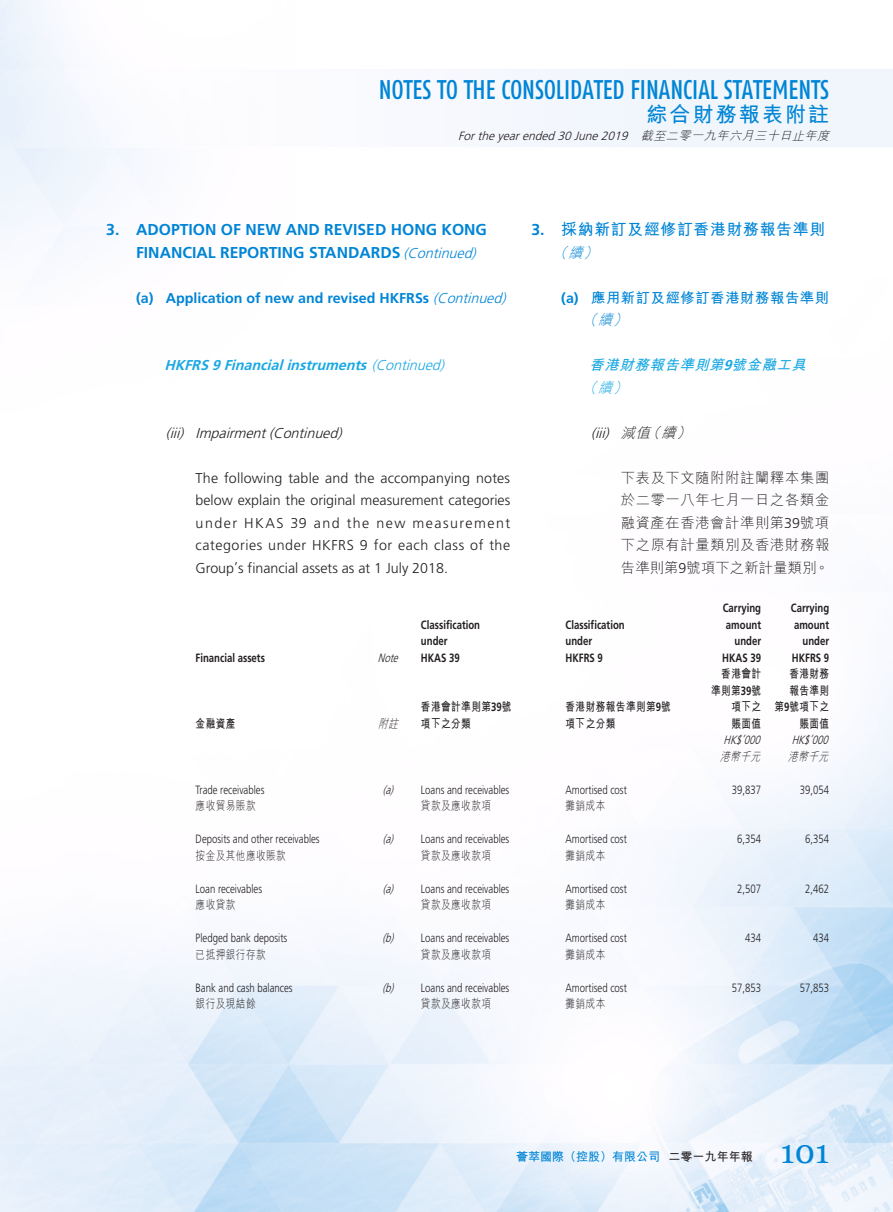
<style>
.page{position:relative;width:893px;height:1212px;background:#fff}
.page>*{position:absolute;margin:0;border:0;box-sizing:border-box;transform-origin:0 0}
.t1{font:33px "Georgia";color:#0085d6}
.t2{font:500 27px "Fago Co Lf";color:#0085d6;scale:.9 1}
.t3{font:700 21px "M Hei HK";letter-spacing:.1em;color:#0085d6}
.Heading_1{font:700 15.75px/22.5px "Frutiger LT Std";color:#0085d6}
.C_Heading_1{font:700 15.75px "M Hei HK";letter-spacing:.05em;color:#0085d6}
.Body_Text{font:300 14.25px/22.5px "Frutiger LT Std";color:#231f20;text-align:justify}
.C_Body_Text{font:300 14.25px/22.5px "M Hei HK";letter-spacing:.045em;color:#231f20;text-align:justify}
.Heading_2{font:700 14.25px "Frutiger LT Std";color:#0085d6}
.Heading_3{font:italic 700 14.25px "Frutiger LT Std";color:#19a8e3}
.Heading_4{font:italic 300 14.25px "Frutiger LT Std";color:#231f20}
.C_Heading_2{font:700 14.25px/22.5px "M Hei HK";letter-spacing:.045em;color:#0085d6}
.C_Heading_3{font:italic 700 14.25px/22.5px "M Hei HK";color:#19a8e3}
.C_Heading_4{font:italic 300 14.25px "Frutiger LT Std";color:#231f20}
.C_Heading_1-2{font:italic 300 14.25px "M Hei HK";color:#0085d6}
.Body_Text-2{font:300 12px "Frutiger LT Std";color:#231f20;scale:.8 1}
.Body_Text-3{font:700 12px "Frutiger LT Std";color:#231f20;scale:.8 1}
.Body_Text-4{font:300 12px "M Hei HK";letter-spacing:.05em;color:#231f20;scale:.8 1}
.Body_Text-5{font:700 12px "M Hei HK";letter-spacing:.05em;color:#231f20;scale:.8 1}
.Body_Text-6{font:italic 300 12px "Frutiger LT Std";color:#231f20}
.Body_Text-7{font:italic 300 12px "Frutiger LT Std";color:#231f20;scale:.8 1}
.t4{font:700 12px "M Hei HK";color:#0085d6}
.Body_Text-8{font:italic 300 12px "M Hei HK";color:#231f20;scale:.8 1}
.s1{font-family:"M Hei HK"}
.s2{font-weight:300;font-style:italic;font-size:14.25px}
.s3{font-weight:300;font-style:italic}
.s4{font-weight:300}
.s5{font-family:"Frutiger LT Std"}
.s6{color:#231f20}
</style>
<div class="page">
<img style="left:0;top:0;width:893px;height:1212px">
<h2 class="t2" style="left:379px;top:74px;width:502px">NOTES TO THE CONSOLIDATED FINANCIAL STATEMENTS</h2>
<h3 class="t3" style="left:646px;top:99px;width:184px">綜合財務報表附註</h3>
<p class="Body_Text-6" style="left:458px;top:129px;width:376px">Fortheyearended30June2019 <span class="s1">截至二零一九年六月三十日止年度</span></p>
<p class="Heading_1" style="left:136px;top:219px;width:352px;text-indent:-30px">3. ADOPTION OF NEW AND REVISED HONG KONG<br>FINANCIAL REPORTING STANDARDS <span class="s2">(Continued)</span></p>
<p class="Heading_2" style="left:136px;top:289px;width:375px">(a) Application of new and revised HKFRSs <span class="s3">(Continued)</span></p>
<p class="Heading_3" style="left:164px;top:357px;width:285px">HKFRS9Financialinstruments <span class="s4">(Continued)</span></p>
<p class="Heading_4" style="left:166px;top:425px;width:181px">(iii) Impairment(Continued)</p>
<p class="Body_Text" style="left:196px;top:467px;width:316px">The following table and the accompanying notes below explain the original measurement categories under HKAS 39 and the new measurement categories under HKFRS 9 for each class of the Group’s financial assets as at 1 July 2018.</p>
<p class="Body_Text-3" style="left:196px;top:650px;width:88px">Financial assets</p>
<p class="Body_Text-7" style="left:378px;top:651px;width:31px">Note</p>
<p class="Body_Text-5" style="left:196px;top:714px;width:51px">金融資產</p>
<p class="Body_Text-8" style="left:378px;top:717px;width:30px">附註</p>
<p class="Body_Text-3" style="left:421px;top:617px;width:76px">Classification</p>
<p class="Body_Text-3" style="left:421px;top:634px;width:35px">under</p>
<p class="Body_Text-3" style="left:421px;top:650px;width:50px">HKAS 39</p>
<p class="Body_Text-5" style="left:421px;top:698px;width:114px">香港會計準則第<span class="s5">39</span>號</p>
<p class="Body_Text-5" style="left:421px;top:714px;width:64px">項下之分類</p>
<p class="C_Heading_1" style="left:531px;top:218px;width:295px"><span class="s5">3.</span> 採納新訂及經修訂香港財務報告準則</p>
<p class="C_Heading_1-2" style="left:553px;top:245px;width:50px">（續）</p>
<p class="C_Heading_2" style="left:582px;top:285px;width:248px;text-indent:-21px"><span class="s5">(a)</span> 應用新訂及經修訂香港財務報告準則<span class="s3">（續）</span></p>
<p class="C_Heading_3" style="left:582px;top:352px;width:229px;text-indent:7px">香港財務報告準則第<span class="s5">9</span>號金融工具<span class="s4">（續）</span></p>
<p class="C_Heading_4" style="left:591px;top:425px;width:105px">(iii) <span class="s1">減值（續）</span></p>
<p class="C_Body_Text" style="left:621px;top:466px;width:210px">下表及下文隨附附註闡釋本集團於二零一八年七月一日之各類金融資產在香港會計準則第<span class="s5">39</span>號項下之原有計量類別及香港財務報告準則第<span class="s5">9</span>號項下之新計量類別。</p>
<p class="Body_Text-3" style="left:566px;top:617px;width:76px">Classification</p>
<p class="Body_Text-3" style="left:566px;top:634px;width:35px">under</p>
<p class="Body_Text-3" style="left:566px;top:650px;width:48px">HKFRS 9</p>
<p class="Body_Text-5" style="left:566px;top:698px;width:133px">香港財務報告準則第<span class="s5">9</span>號</p>
<p class="Body_Text-5" style="left:566px;top:714px;width:64px">項下之分類</p>
<p class="Body_Text-3" style="left:723px;top:601px;width:50px">Carrying</p>
<p class="Body_Text-3" style="left:726px;top:617px;width:46px">amount</p>
<p class="Body_Text-3" style="left:734px;top:634px;width:35px">under</p>
<p class="Body_Text-3" style="left:722px;top:650px;width:50px">HKAS 39</p>
<p class="Body_Text-5" style="left:721px;top:665px;width:51px">香港會計</p>
<p class="Body_Text-5" style="left:711px;top:681px;width:64px">準則第<span class="s5">39</span>號</p>
<p class="Body_Text-5" style="left:731px;top:698px;width:39px">項下之</p>
<p class="Body_Text-5" style="left:731px;top:714px;width:39px">賬面值</p>
<p class="Body_Text-3" style="left:791px;top:601px;width:50px">Carrying</p>
<p class="Body_Text-3" style="left:794px;top:617px;width:46px">amount</p>
<p class="Body_Text-3" style="left:802px;top:634px;width:35px">under</p>
<p class="Body_Text-3" style="left:792px;top:650px;width:48px">HKFRS 9</p>
<p class="Body_Text-5" style="left:789px;top:665px;width:51px">香港財務</p>
<p class="Body_Text-5" style="left:789px;top:681px;width:51px">報告準則</p>
<p class="Body_Text-5" style="left:774px;top:698px;width:70px">第<span class="s5">9</span>號項下之</p>
<p class="Body_Text-5" style="left:799px;top:714px;width:39px">賬面值</p>
<p class="Body_Text-7" style="left:724px;top:733px;width:52px">HK$’000</p>
<p class="Body_Text-7" style="left:792px;top:733px;width:52px">HK$’000</p>
<p class="Body_Text-8" style="left:720px;top:750px;width:55px">港幣千元</p>
<p class="Body_Text-8" style="left:788px;top:750px;width:55px">港幣千元</p>
<p class="Body_Text-2" style="left:196px;top:783px;width:88px">Trade receivables</p>
<p class="Body_Text-7" style="left:383px;top:783px;width:19px">(a)</p>
<p class="Body_Text-2" style="left:421px;top:783px;width:112px">Loans and receivables</p>
<p class="Body_Text-2" style="left:566px;top:783px;width:78px">Amortised cost</p>
<p class="Body_Text-2" style="left:732px;top:783px;width:38px">39,837</p>
<p class="Body_Text-2" style="left:800px;top:783px;width:38px">39,054</p>
<p class="Body_Text-4" style="left:196px;top:799px;width:77px">應收貿易賬款</p>
<p class="Body_Text-4" style="left:421px;top:799px;width:89px">貸款及應收款項</p>
<p class="Body_Text-4" style="left:566px;top:799px;width:51px">攤銷成本</p>
<p class="Body_Text-2" style="left:196px;top:832px;width:157px">Deposits and other receivables</p>
<p class="Body_Text-7" style="left:383px;top:832px;width:19px">(a)</p>
<p class="Body_Text-2" style="left:421px;top:832px;width:112px">Loans and receivables</p>
<p class="Body_Text-2" style="left:566px;top:832px;width:78px">Amortised cost</p>
<p class="Body_Text-2" style="left:737px;top:832px;width:32px">6,354</p>
<p class="Body_Text-2" style="left:805px;top:832px;width:32px">6,354</p>
<p class="Body_Text-4" style="left:196px;top:849px;width:114px">按金及其他應收賬款</p>
<p class="Body_Text-4" style="left:421px;top:849px;width:89px">貸款及應收款項</p>
<p class="Body_Text-4" style="left:566px;top:849px;width:51px">攤銷成本</p>
<p class="Body_Text-2" style="left:196px;top:882px;width:85px">Loan receivables</p>
<p class="Body_Text-7" style="left:383px;top:882px;width:19px">(a)</p>
<p class="Body_Text-2" style="left:421px;top:882px;width:112px">Loans and receivables</p>
<p class="Body_Text-2" style="left:566px;top:882px;width:78px">Amortised cost</p>
<p class="Body_Text-2" style="left:737px;top:882px;width:32px">2,507</p>
<p class="Body_Text-2" style="left:805px;top:882px;width:32px">2,462</p>
<p class="Body_Text-4" style="left:196px;top:898px;width:51px">應收貸款</p>
<p class="Body_Text-4" style="left:421px;top:898px;width:89px">貸款及應收款項</p>
<p class="Body_Text-4" style="left:566px;top:898px;width:51px">攤銷成本</p>
<p class="Body_Text-2" style="left:196px;top:931px;width:116px">Pledged bank deposits</p>
<p class="Body_Text-7" style="left:382px;top:931px;width:20px">(b)</p>
<p class="Body_Text-2" style="left:421px;top:931px;width:112px">Loans and receivables</p>
<p class="Body_Text-2" style="left:566px;top:931px;width:78px">Amortised cost</p>
<p class="Body_Text-2" style="left:745px;top:931px;width:22px">434</p>
<p class="Body_Text-2" style="left:813px;top:931px;width:22px">434</p>
<p class="Body_Text-4" style="left:196px;top:948px;width:89px">已抵押銀行存款</p>
<p class="Body_Text-4" style="left:421px;top:948px;width:89px">貸款及應收款項</p>
<p class="Body_Text-4" style="left:566px;top:948px;width:51px">攤銷成本</p>
<p class="Body_Text-2" style="left:196px;top:981px;width:123px">Bank and cash balances</p>
<p class="Body_Text-7" style="left:382px;top:981px;width:20px">(b)</p>
<p class="Body_Text-2" style="left:421px;top:981px;width:112px">Loans and receivables</p>
<p class="Body_Text-2" style="left:566px;top:981px;width:78px">Amortised cost</p>
<p class="Body_Text-2" style="left:732px;top:981px;width:38px">57,853</p>
<p class="Body_Text-2" style="left:800px;top:981px;width:38px">57,853</p>
<p class="Body_Text-4" style="left:196px;top:997px;width:77px">銀行及現結餘</p>
<p class="Body_Text-4" style="left:421px;top:997px;width:89px">貸款及應收款項</p>
<p class="Body_Text-4" style="left:566px;top:997px;width:51px">攤銷成本</p>
<p class="t4" style="left:516px;top:1148px;width:238px">薈萃國際（控股）有限公司 <span class="s6">二零一九年年報</span></p>
<h1 class="t1" style="left:781px;top:1128px;width:50px">101</h1>
</div>
